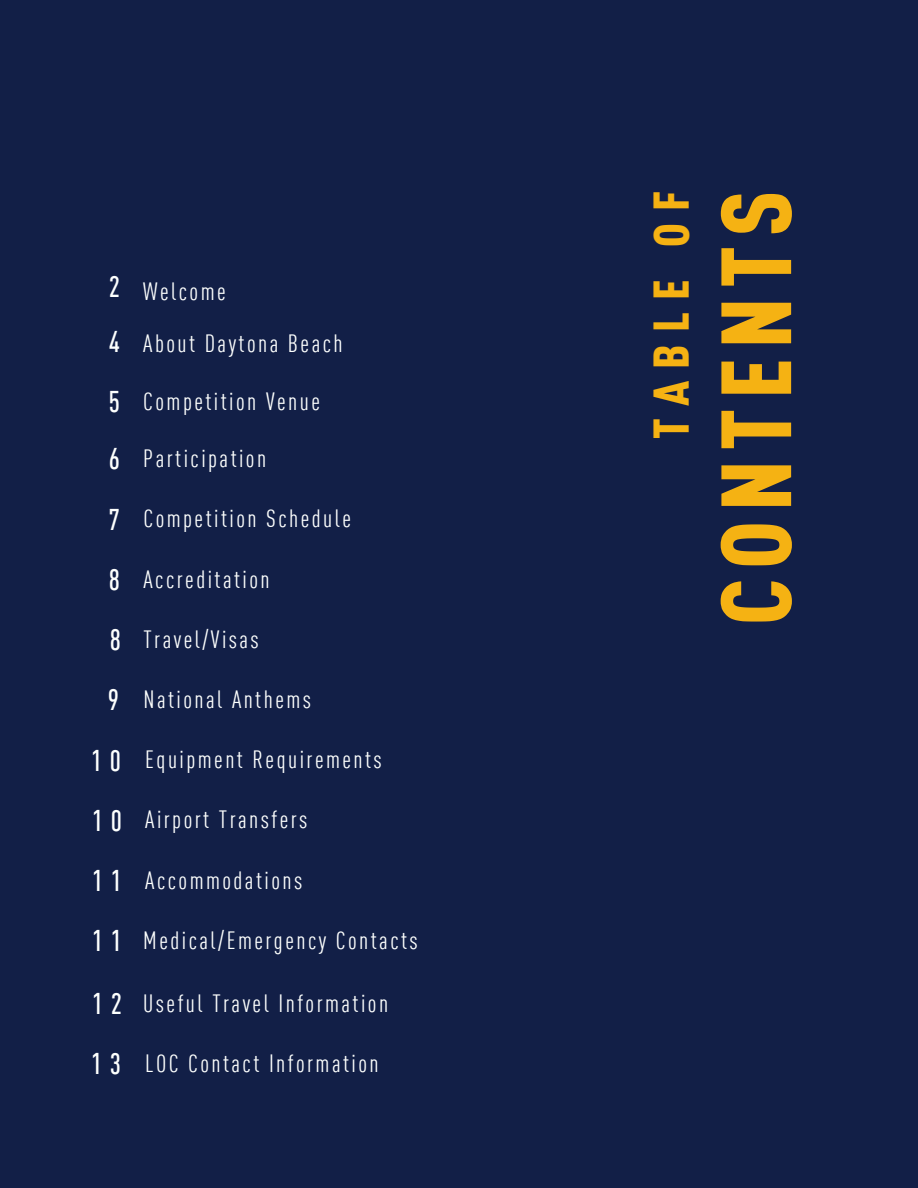
<style>
.page{position:relative;width:918px;height:1188px;background:#121f47}
.page>*{position:absolute;margin:0;border:0;box-sizing:border-box;transform-origin:0 0}
.t1{font:900 condensed 97.95px "DIN Offc";letter-spacing:.1em;color:#f5b213}
.t2{font:900 condensed 48.9px "DIN Offc";letter-spacing:.25em;color:#f5b213}
.t3{font:500 condensed 29.4px "DIN Offc";color:#fdfffe}
.t4{font:condensed 24.45px "DIN Offc";letter-spacing:.1em;color:#fdfffe}
</style>
<div class="page">
<p class="t3" style="left:109px;top:275px;width:13px">2</p>
<p class="t4" style="left:143px;top:282px;width:84px">Welcome</p>
<p class="t3" style="left:109px;top:329px;width:13px">4</p>
<p class="t4" style="left:143px;top:334px;width:201px">About Daytona Beach</p>
<p class="t3" style="left:109px;top:390px;width:13px">5</p>
<p class="t4" style="left:143px;top:391px;width:178px">Competition Venue</p>
<p class="t3" style="left:109px;top:447px;width:13px">6</p>
<p class="t4" style="left:143px;top:448px;width:124px">Participation</p>
<p class="t3" style="left:109px;top:507px;width:13px">7</p>
<p class="t4" style="left:144px;top:509px;width:209px">Competition Schedule</p>
<p class="t3" style="left:109px;top:567px;width:13px">8</p>
<p class="t4" style="left:144px;top:569px;width:128px">Accreditation</p>
<p class="t3" style="left:110px;top:628px;width:13px">8</p>
<p class="t4" style="left:144px;top:629px;width:117px">Travel/Visas</p>
<p class="t3" style="left:108px;top:688px;width:13px">9</p>
<p class="t4" style="left:144px;top:689px;width:169px">National Anthems</p>
<p class="t3" style="left:91px;top:748px;width:31px">1 0</p>
<p class="t4" style="left:145px;top:750px;width:238px">Equipment Requirements</p>
<p class="t3" style="left:92px;top:808px;width:31px">1 0</p>
<p class="t4" style="left:145px;top:810px;width:164px">Airport Transfers</p>
<p class="t3" style="left:92px;top:869px;width:31px">1 1</p>
<p class="t4" style="left:145px;top:870px;width:158px">Accommodations</p>
<p class="t3" style="left:92px;top:929px;width:31px">1 1</p>
<p class="t4" style="left:143px;top:930px;width:276px">Medical/Emergency Contacts</p>
<p class="t3" style="left:92px;top:991px;width:31px">1 2</p>
<p class="t4" style="left:143px;top:993px;width:246px">Useful Travel Information</p>
<p class="t3" style="left:91px;top:1052px;width:31px">1 3</p>
<p class="t4" style="left:145px;top:1054px;width:235px">LOC Contact Information</p>
<p class="t2" style="left:652px;top:439px;width:250px;rotate:-90deg">TABLE OF</p>
<p class="t1" style="left:716px;top:625px;width:436px;rotate:-90deg">CONTENTS</p>
</div>
